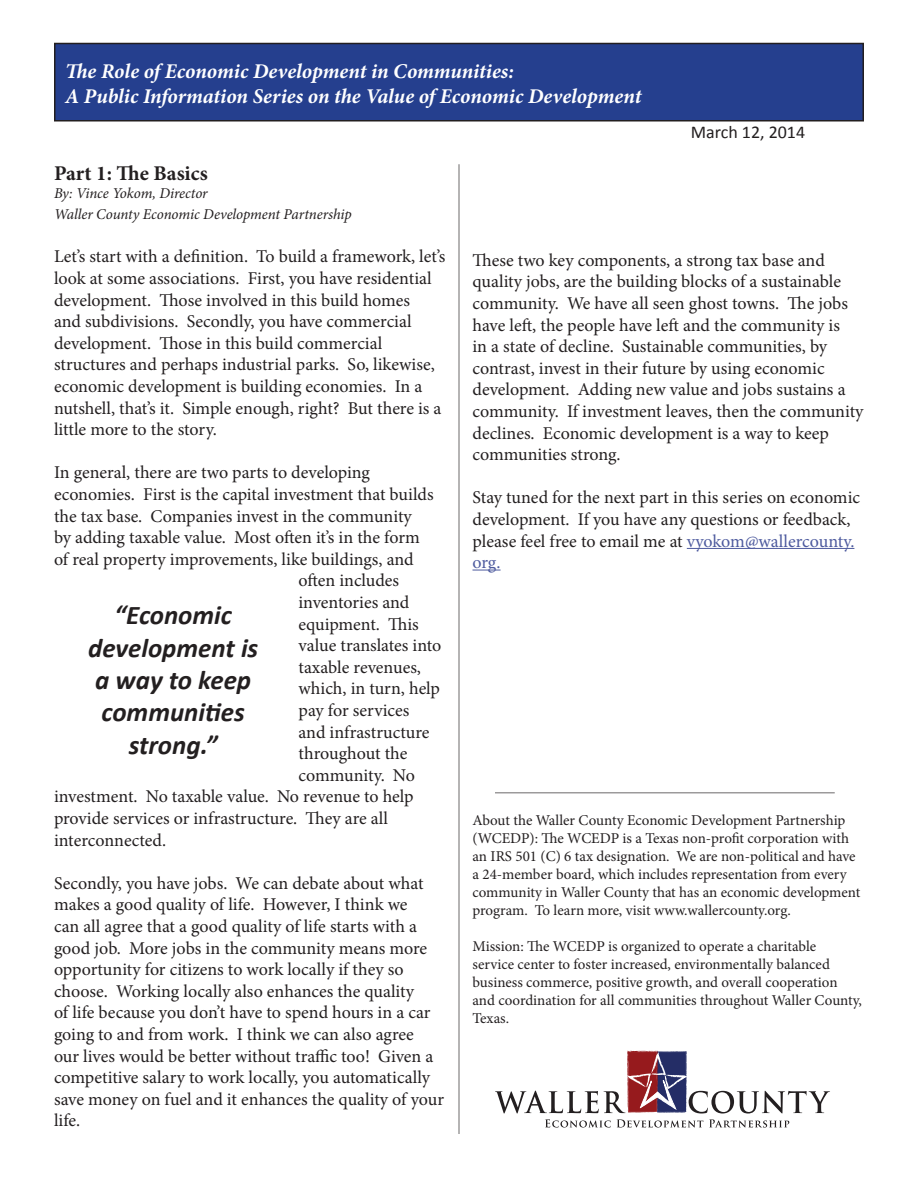
<style>
.page{position:relative;width:918px;height:1188px;background:#fff}
.page>*{position:absolute;margin:0;border:0;box-sizing:border-box;transform-origin:0 0}
.t1{font:italic 700 27px/32.4px "Calibri";color:#231f20;text-align:center}
.t2{font:italic 700 21px/25.2px "Minion Pro";letter-spacing:-.005em;color:#fff}
.t3{font:700 21px "Minion Pro";color:#231f20}
.t4{font:18px/21.6px "Minion Pro";color:#231f20}
.t5{font:18px "Calibri";color:#231f20}
.t6{font:15px/18px "Minion Pro";color:#231f20}
.t7{font:italic 15px "Minion Pro";letter-spacing:-.01em;color:#231f20}
.s1{color:#4d5a9e}
</style>
<div class="page">
<hr style="left:687px;top:548px;width:167px;height:1px;background:#4d5a9e">
<svg style="left:472px;top:570px;width:29px;height:1px"></svg>
<div style="left:55px;top:44px;width:808px;height:77px;background:#253f8e"></div>
<div style="left:54px;top:43px;width:810px;height:79px;border:2px solid #231f20"></div>
<hr style="left:458px;top:164px;width:2px;height:970px;background:#231f20">
<hr style="left:495px;top:792px;width:340px;height:2px;background:#231f20">
<svg style="left:495px;top:1051px;width:335px;height:77px"></svg>
<p class="t2" style="left:65px;top:59px;width:578px">The Role of Economic Development in Communities:<br>A Public Information Series on the Value of Economic Development</p>
<p class="t5" style="left:691px;top:121px;width:116px">March 12, 2014</p>
<p class="t3" style="left:54px;top:158px;width:155px">Part 1: The Basics</p>
<p class="t7" style="left:54px;top:182px;width:155px">By: Vince Yokom, Director</p>
<p class="t7" style="left:54px;top:204px;width:299px">Waller County Economic Development Partnership</p>
<p class="t4" style="left:54px;top:246px;width:393px">Let’s start with a definition. To build a framework, let’s look at some associations. First, you have residential development. Those involved in this build homes<br>and subdivisions. Secondly, you have commercial development. Those in this build commercial structures and perhaps industrial parks. So, likewise, economic development is building economies. In a nutshell, that’s it. Simple enough, right? But there is a little more to the story.</p>
<p class="t4" style="left:54px;top:462px;width:318px">In general, there are two parts to developing</p>
<p class="t4" style="left:54px;top:483px;width:381px">economies. First is the capital investment that builds</p>
<p class="t4" style="left:54px;top:505px;width:359px">the tax base. Companies invest in the community</p>
<p class="t4" style="left:54px;top:527px;width:367px">by adding taxable value. Most often it’s in the form</p>
<p class="t4" style="left:54px;top:548px;width:361px">of real property improvements, like buildings, and</p>
<p class="t4" style="left:298px;top:570px;width:102px">often includes</p>
<p class="t4" style="left:298px;top:591px;width:112px">inventories and</p>
<p class="t4" style="left:298px;top:613px;width:122px">equipment. This</p>
<p class="t4" style="left:298px;top:635px;width:144px">value translates into</p>
<p class="t4" style="left:298px;top:656px;width:124px">taxable revenues,</p>
<p class="t4" style="left:298px;top:678px;width:143px">which, in turn, help</p>
<p class="t4" style="left:298px;top:699px;width:113px">pay for services</p>
<p class="t4" style="left:298px;top:721px;width:133px">and infrastructure</p>
<p class="t4" style="left:298px;top:743px;width:110px">throughout the</p>
<p class="t4" style="left:298px;top:764px;width:118px">community. No</p>
<p class="t4" style="left:54px;top:786px;width:361px">investment. No taxable value. No revenue to help</p>
<p class="t4" style="left:54px;top:807px;width:336px">provide services or infrastructure. They are all</p>
<p class="t4" style="left:54px;top:829px;width:114px">interconnected.</p>
<p class="t4" style="left:54px;top:872px;width:392px">Secondly, you have jobs. We can debate about what makes a good quality of life. However, I think we<br>can all agree that a good quality of life starts with a good job. More jobs in the community means more opportunity for citizens to work locally if they so choose. Working locally also enhances the quality<br>of life because you don’t have to spend hours in a car going to and from work. I think we can also agree<br>our lives would be better without traffic too! Given a competitive salary to work locally, you automatically save money on fuel and it enhances the quality of your life.</p>
<p class="t1" style="left:88px;top:599px;width:172px">“Economic development is a way to keep communities strong.”</p>
<p class="t4" style="left:472px;top:249px;width:393px">These two key components, a strong tax base and quality jobs, are the building blocks of a sustainable community. We have all seen ghost towns. The jobs have left, the people have left and the community is<br>in a state of decline. Sustainable communities, by contrast, invest in their future by using economic development. Adding new value and jobs sustains a community. If investment leaves, then the community declines. Economic development is a way to keep communities strong.</p>
<p class="t4" style="left:472px;top:487px;width:389px">Stay tuned for the next part in this series on economic development. If you have any questions or feedback, please feel free to email me at <span class="s1">vyokom@wallercounty. org.</span></p>
<p class="t6" style="left:472px;top:812px;width:389px">About the Waller County Economic Development Partnership (WCEDP): The WCEDP is a Texas non-profit corporation with an IRS 501 (C) 6 tax designation. We are non-political and have a 24-member board, which includes representation from every community in Waller County that has an economic development program. To learn more, visit www.wallercounty.org.</p>
<p class="t6" style="left:472px;top:938px;width:391px">Mission: The WCEDP is organized to operate a charitable<br>service center to foster increased, environmentally balanced business commerce, positive growth, and overall cooperation and coordination for all communities throughout Waller County, Texas.</p>
</div>
